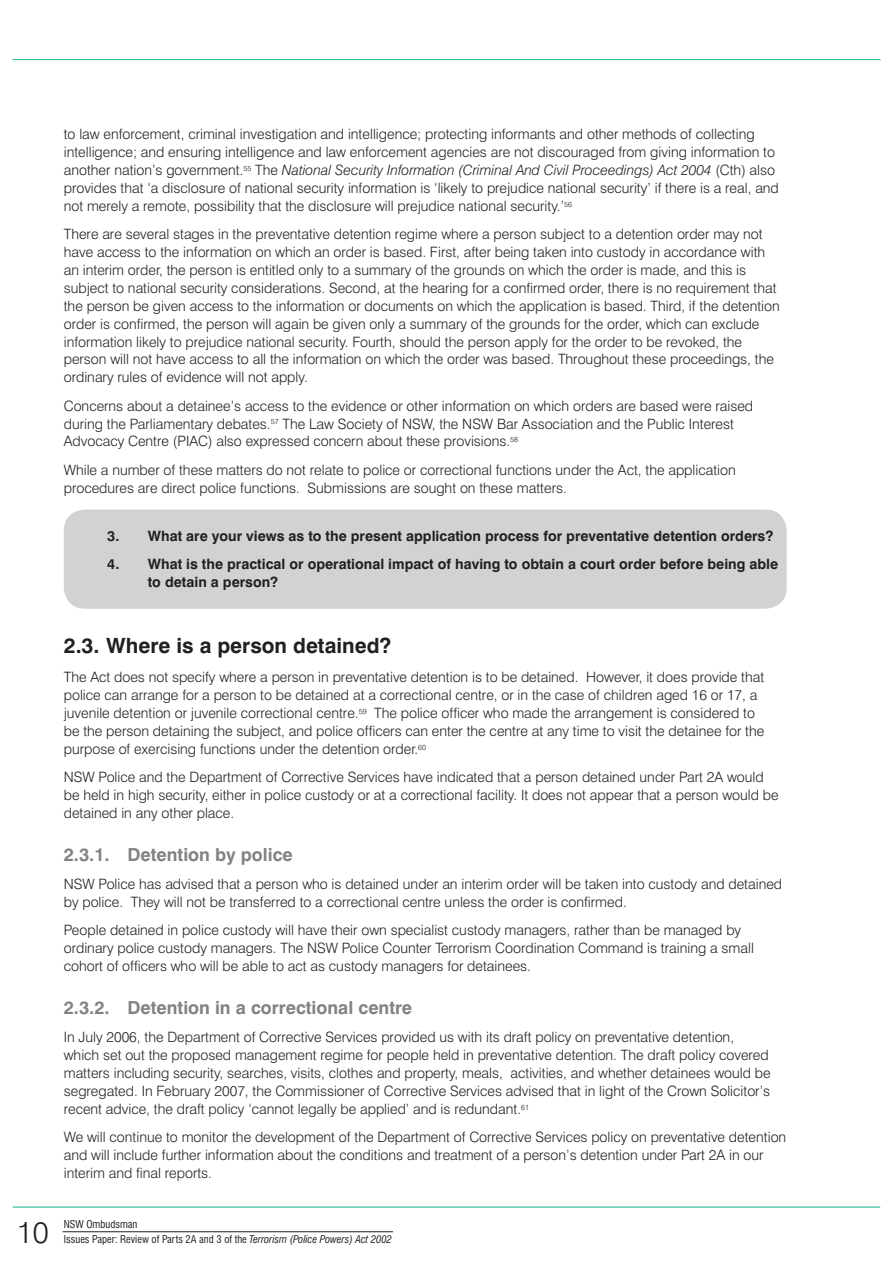
<style>
.page{position:relative;width:893px;height:1263px;background:#fff}
.page>*{position:absolute;margin:0;border:0;box-sizing:border-box;transform-origin:0 0}
.t1{font:300 30px "Swiss 721 BT";color:#231f20}
.t2{font:700 21px "Swiss 721 BT";color:#231f20}
.t3{font:700 18px "Swiss 721 BT";color:#808285}
.t4{font:300 14.25px/18px "Swiss 721 BT";color:#231f20}
.t5{font:700 14.25px/18px "Swiss 721 BT";color:#231f20}
.t6{font:condensed 10.5px/15px "Swiss 721 BT";color:#231f20}
.s1{font-style:italic}
</style>
<div class="page">
<hr style="left:13px;top:1206px;width:867px;height:2px;background:#30bc9b">
<hr style="left:63px;top:1231px;width:330px;height:1px;background:#231f20">
<hr style="left:13px;top:59px;width:868px;height:1px;background:#30bc9b">
<div style="left:64px;top:510px;width:723px;height:99px;background:#d1d2d4"></div>
<p class="t4" style="left:64px;top:125px;width:717px">to law enforcement, criminal investigation and intelligence; protecting informants and other methods of collecting intelligence; and ensuring intelligence and law enforcement agencies are not discouraged from giving information to another nation’s government.<sup>55</sup> The <span class="s1">National Security Information (Criminal And Civil Proceedings) Act 2004</span> (Cth) also provides that ‘a disclosure of national security information is ‘likely to prejudice national security’ if there is a real, and not merely a remote, possibility that the disclosure will prejudice national security.’<sup>56</sup></p>
<p class="t4" style="left:64px;top:225px;width:717px">There are several stages in the preventative detention regime where a person subject to a detention order may not have access to the information on which an order is based. First, after being taken into custody in accordance with an interim order, the person is entitled only to a summary of the grounds on which the order is made, and this is subject to national security considerations. Second, at the hearing for a confirmed order, there is no requirement that the person be given access to the information or documents on which the application is based. Third, if the detention order is confirmed, the person will again be given only a summary of the grounds for the order, which can exclude information likely to prejudice national security. Fourth, should the person apply for the order to be revoked, the person will not have access to all the information on which the order was based. Throughout these proceedings, the ordinary rules of evidence will not apply.</p>
<p class="t4" style="left:64px;top:396px;width:691px">Concerns about a detainee’s access to the evidence or other information on which orders are based were raised during the Parliamentary debates.<sup>57</sup> The Law Society of NSW, the NSW Bar Association and the Public Interest<br>Advocacy Centre (PIAC) also expressed concern about these provisions.<sup>58</sup></p>
<p class="t4" style="left:64px;top:460px;width:674px">While a number of these matters do not relate to police or correctional functions under the Act, the application procedures are direct police functions. Submissions are sought on these matters.</p>
<p class="t5" style="left:107px;top:527px;width:668px">3. What are your views as to the present application process for preventative detention orders?</p>
<p class="t5" style="left:148px;top:555px;width:632px;text-indent:-41px">4. What is the practical or operational impact of having to obtain a court order before being able to detain a person?</p>
<h2 class="t2" style="left:64px;top:632px;width:329px">2.3. Where is a person detained?</h2>
<p class="t4" style="left:64px;top:668px;width:702px">The Act does not specify where a person in preventative detention is to be detained. However, it does provide that police can arrange for a person to be detained at a correctional centre, or in the case of children aged 16 or 17, a juvenile detention or juvenile correctional centre.<sup>59</sup> The police officer who made the arrangement is considered to be the person detaining the subject, and police officers can enter the centre at any time to visit the detainee for the purpose of exercising functions under the detention order.<sup>60</sup></p>
<p class="t4" style="left:64px;top:768px;width:716px">NSW Police and the Department of Corrective Services have indicated that a person detained under Part 2A would be held in high security, either in police custody or at a correctional facility. It does not appear that a person would be detained in any other place.</p>
<p class="t3" style="left:64px;top:843px;width:231px">2.3.1. Detention by police</p>
<p class="t4" style="left:64px;top:875px;width:720px">NSW Police has advised that a person who is detained under an interim order will be taken into custody and detained by police. They will not be transferred to a correctional centre unless the order is confirmed.</p>
<p class="t4" style="left:64px;top:921px;width:692px">People detained in police custody will have their own specialist custody managers, rather than be managed by ordinary police custody managers. The NSW Police Counter Terrorism Coordination Command is training a small cohort of officers who will be able to act as custody managers for detainees.</p>
<p class="t3" style="left:64px;top:997px;width:350px">2.3.2. Detention in a correctional centre</p>
<p class="t4" style="left:64px;top:1028px;width:708px">In July 2006, the Department of Corrective Services provided us with its draft policy on preventative detention, which set out the proposed management regime for people held in preventative detention. The draft policy covered matters including security, searches, visits, clothes and property, meals, activities, and whether detainees would be segregated. In February 2007, the Commissioner of Corrective Services advised that in light of the Crown Solicitor’s recent advice, the draft policy ‘cannot legally be applied’ and is redundant.<sup>61</sup></p>
<p class="t4" style="left:64px;top:1128px;width:724px">We will continue to monitor the development of the Department of Corrective Services policy on preventative detention and will include further information about the conditions and treatment of a person’s detention under Part 2A in our interim and final reports.</p>
<h1 class="t1" style="left:17px;top:1214px;width:33px">10</h1>
<p class="t6" style="left:64px;top:1216px;width:329px">NSW Ombudsman<br>Issues Paper: Review of Parts 2A and 3 of the <span class="s1">Terrorism (Police Powers) Act 2002</span></p>
</div>
